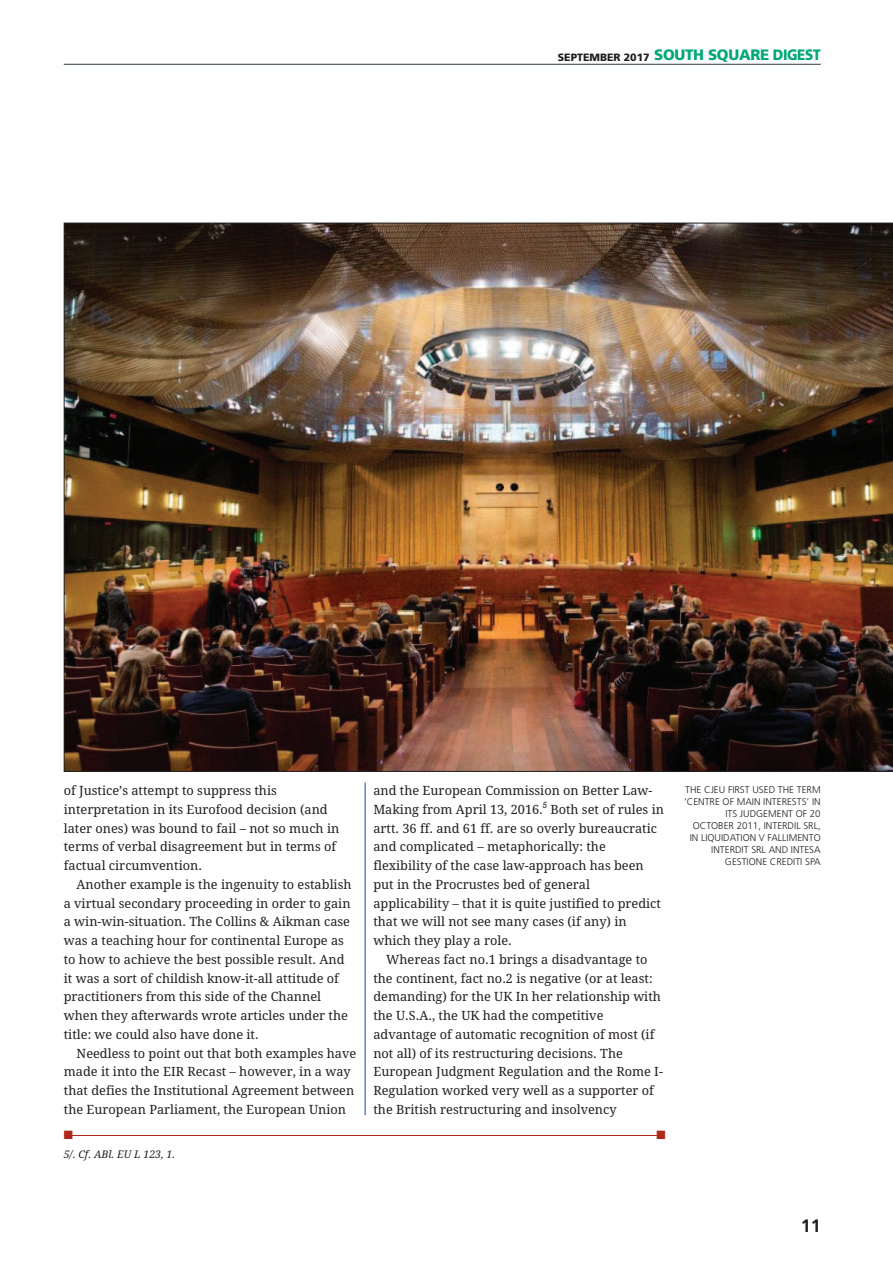
<style>
.page{position:relative;width:893px;height:1263px;background:#fff}
.page>*{position:absolute;margin:0;border:0;box-sizing:border-box;transform-origin:0 0}
.t1{font:700 18px "Frutiger";color:#231f20}
.t2{font:900 15px "Frutiger";letter-spacing:-.02em;color:#00a777}
.t3{font:12.75px/18.8px "Droid Serif";color:#231f20}
.t4{font:12px "Zapf Dingbats ITC";color:#af281a}
.t5{font:italic 10.5px "Droid Serif";color:#231f20}
.t6{font:300 9.75px/12px "Frutiger";color:#231f20;text-align:right}
.t7{font:italic 9px "Archivo Narrow";color:#231f20}
.s1{font-size:10.5px;color:#231f20}
</style>
<div class="page">
<hr style="left:64px;top:64px;width:757px;height:1px;background:#2a373d">
<hr style="left:64px;top:1135px;width:597px;height:1px;background:#af281a">
<img style="left:64px;top:223px;width:829px;height:549px">
<hr style="left:365px;top:782px;width:1px;height:333px;background:#0f499d">
<p class="t2" style="left:558px;top:46px;width:264px"><span class="s1">SEPTEMBER 2017</span> SOUTH SQUARE DIGEST</p>
<p class="t3" style="left:64px;top:781px;width:277px">of Justice’s attempt to suppress this interpretation in its Eurofood decision (and later ones) was bound to fail – not so much in terms of verbal disagreement but in terms of factual circumvention.</p>
<p class="t3" style="left:64px;top:875px;width:289px;text-indent:13px">Another example is the ingenuity to establish a virtual secondary proceeding in order to gain a win-win-situation. The Collins &amp; Aikman case was a teaching hour for continental Europe as to how to achieve the best possible result. And it was a sort of childish know-it-all attitude of practitioners from this side of the Channel when they afterwards wrote articles under the title: we could also have done it.</p>
<p class="t3" style="left:64px;top:1044px;width:294px;text-indent:13px">Needless to point out that both examples have made it into the EIR Recast – however, in a way that defies the Institutional Agreement between the European Parliament, the European Union</p>
<p class="t3" style="left:373px;top:781px;width:281px">and the European Commission on Better Law-<br>Making from April 13, 2016.</p>
<p class="t7" style="left:543px;top:799px;width:6px">5</p>
<p class="t3" style="left:373px;top:800px;width:292px;text-indent:177px">Both set of rules in artt. 36 ff. and 61 ff. are so overly bureaucratic and complicated – metaphorically: the flexibility of the case law-approach has been put in the Procrustes bed of general applicability – that it is quite justified to predict that we will not see many cases (if any) in which they play a role.</p>
<p class="t3" style="left:373px;top:950px;width:291px;text-indent:13px">Whereas fact no.1 brings a disadvantage to the continent, fact no.2 is negative (or at least: demanding) for the UK In her relationship with the U.S.A., the UK had the competitive advantage of automatic recognition of most (if not all) of its restructuring decisions. The European Judgment Regulation and the Rome I-Regulation worked very well as a supporter of the British restructuring and insolvency</p>
<p class="t6" style="left:684px;top:783px;width:138px">THE CJEU FIRST USED THE TERM ‘CENTRE OF MAIN INTERESTS’ IN<br>ITS JUDGEMENT OF 20<br>OCTOBER 2011, INTERDIL SRL,<br>IN LIQUIDATION V FALLIMENTO<br>INTERDIT SRL AND INTESA<br>GESTIONE CREDITI SPA</p>
<p class="t4" style="left:64px;top:1129px;width:11px">■</p>
<p class="t4" style="left:656px;top:1130px;width:11px">■</p>
<p class="t5" style="left:64px;top:1148px;width:113px">5/. Cf. ABl. EU L 123, 1.</p>
<h1 class="t1" style="left:801px;top:1215px;width:22px">11</h1>
</div>
